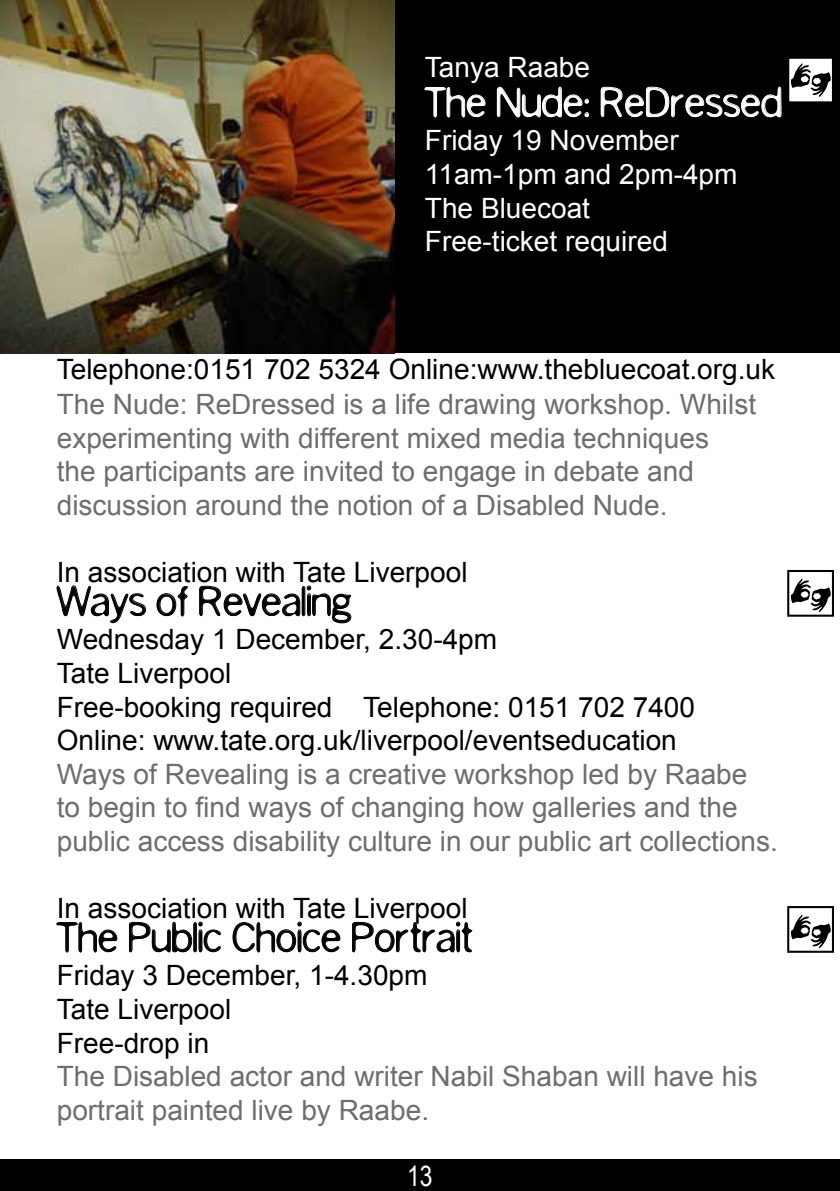
<style>
.page{position:relative;width:840px;height:1191px;background:#fff}
.page>*{position:absolute;margin:0;border:0;box-sizing:border-box;transform-origin:0 0}
.t1{font:48px "Slurry";color:#000}
.t2{font:48px "Slurry";color:#fff}
.t3{font:28px/33.6px "Arial";color:#6d6e71}
.t4{font:28px/33.6px "Arial";color:#000}
.t5{font:28px/33.6px "Arial";color:#fff}
.t6{font:28px "Arial Narrow";color:#fff}
.s1{color:#000}
.s2{color:#fff}
</style>
<div class="page">
<div style="left:273px;top:0;width:566px;height:352px;background:#000"></div>
<svg style="left:56px;top:585px;width:90px;height:38px"></svg>
<svg style="left:156px;top:586px;width:32px;height:31px"></svg>
<svg style="left:199px;top:585px;width:152px;height:39px"></svg>
<svg style="left:56px;top:922px;width:62px;height:31px"></svg>
<svg style="left:129px;top:921px;width:92px;height:32px"></svg>
<svg style="left:232px;top:921px;width:109px;height:32px"></svg>
<svg style="left:352px;top:921px;width:121px;height:32px"></svg>
<img style="left:0;top:0;width:394px;height:353px">
<svg style="left:424px;top:86px;width:62px;height:32px"></svg>
<svg style="left:496px;top:86px;width:93px;height:32px"></svg>
<svg style="left:600px;top:86px;width:181px;height:32px"></svg>
<svg style="left:789px;top:58px;width:43px;height:44px"></svg>
<svg style="left:790px;top:63px;width:40px;height:35px"></svg>
<svg style="left:787px;top:570px;width:46px;height:46px"></svg>
<svg style="left:790px;top:578px;width:40px;height:35px"></svg>
<svg style="left:787px;top:906px;width:46px;height:46px"></svg>
<svg style="left:790px;top:914px;width:40px;height:35px"></svg>
<div style="left:0;top:1159px;width:839px;height:32px;background:#000"></div>
<p class="t5" style="left:424px;top:51px;width:166px">Tanya Raabe</p>
<h1 class="t2" style="left:424px;top:78px;width:358px">The Nude: ReDressed</h1>
<p class="t5" style="left:424px;top:124px;width:314px">Friday 19 November<br>11am-1pm and 2pm-4pm<br>The Bluecoat<br>Free-ticket required</p>
<p class="t4" style="left:57px;top:352px;width:719px">Telephone:0151 702 5324 Online:www.thebluecoat.org.uk</p>
<p class="t3" style="left:57px;top:388px;width:700px">The Nude: ReDressed is a life drawing workshop. Whilst experimenting with different mixed media techniques<br>the participants are invited to engage in debate and discussion around the notion of a Disabled Nude.</p>
<p class="t4" style="left:57px;top:556px;width:412px">In association with Tate Liverpool</p>
<h1 class="t1" style="left:57px;top:576px;width:296px">Ways of Revealing</h1>
<p class="t3" style="left:57px;top:623px;width:722px"><span class="s1">Wednesday 1 December, 2.30-4pm<br>Tate Liverpool<br>Free-booking required Telephone: 0151 702 7400<br>Online: www.tate.org.uk/liverpool/eventseducation</span><span class="s2">ucation </span>Ways of Revealing is a creative workshop led by Raabe<br>to begin to find ways of changing how galleries and the public access disability culture in our public art collections.</p>
<p class="t4" style="left:57px;top:892px;width:412px">In association with Tate Liverpool</p>
<h1 class="t1" style="left:57px;top:912px;width:417px">The Public Choice Portrait</h1>
<p class="t4" style="left:57px;top:959px;width:372px">Friday 3 December, 1-4.30pm<br>Tate Liverpool<br>Free-drop in</p>
<p class="t3" style="left:57px;top:1060px;width:702px">The Disabled actor and writer Nabil Shaban will have his portrait painted live by Raabe.</p>
<p class="t6" style="left:407px;top:1155px;width:27px">13</p>
</div>
